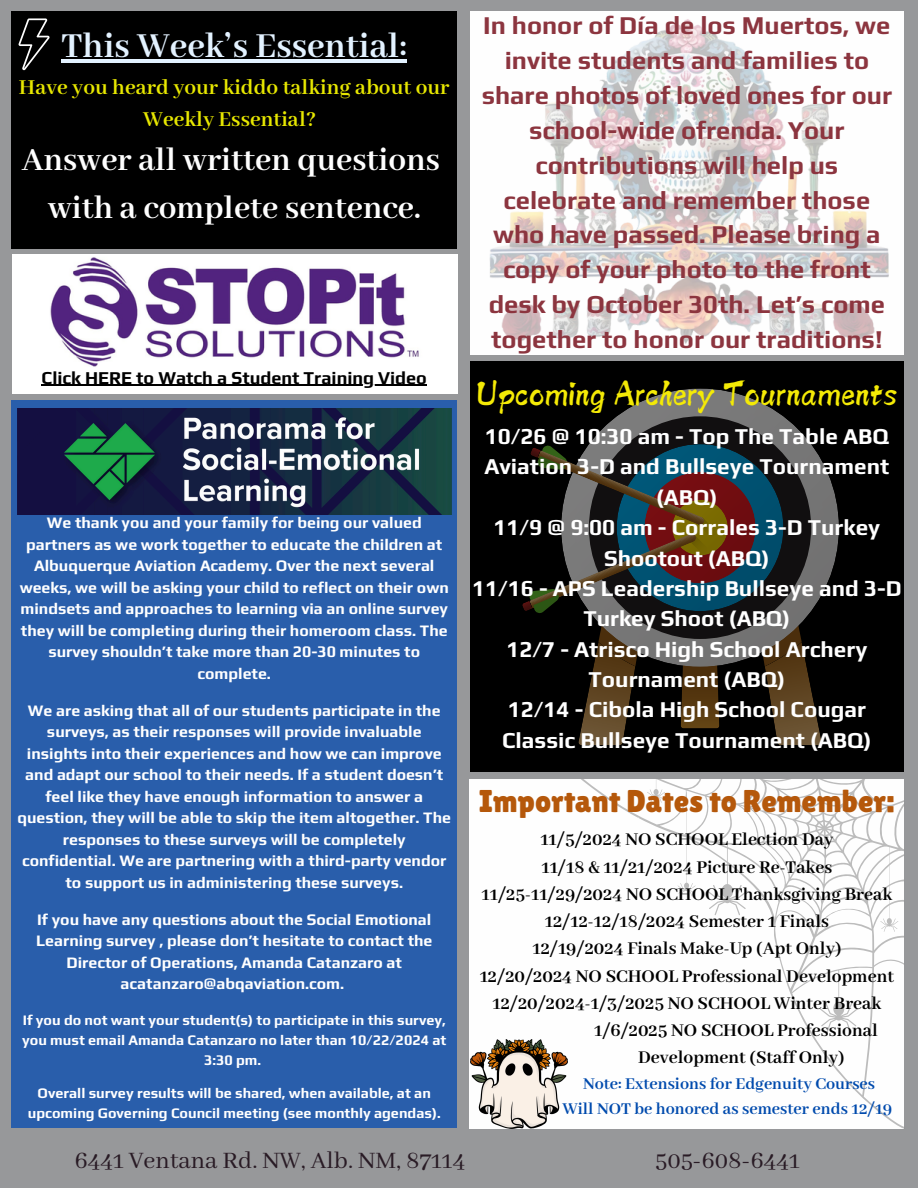
<style>
.page{position:relative;width:918px;height:1188px;background:#97989a}
.page>*{position:absolute;margin:0;border:0;box-sizing:border-box;transform-origin:0 0}
.t1{font:39px "Canva Shadow Stream Latin";color:#f4ea06}
.t2{font:700 38.25px "Abhaya Libre";color:#e3f2ff}
.t3{font:700 35.25px/48.3px "Abhaya Libre";color:#fefefe;text-align:center}
.t4{font:31.5px "Lilita One";color:#b5580b}
.t5{font:26.25px "Abhaya Libre";color:#291b25}
.t6{font:700 25.5px/34.8px "Play";color:#8c353f;text-align:center}
.t7{font:700 23.25px/31.5px "Abhaya Libre";color:#e7e701;text-align:center}
.t8{font:700 22.5px/30.3px "Play";color:#fff;text-align:center}
.t9{font:700 19.5px "Abhaya Libre";color:#000}
.t10{font:700 18px/25px "Abhaya Libre";color:#004aad;text-align:center}
.t11{font:700 18px "Play";color:#000}
.t12{font:700 15.9px/21.5px "Play";color:#fff;text-align:center}
.t13{font:700 14.4px/19.8px "Play";color:#fff;text-align:center}
</style>
<div class="page">
<div style="left:12px;top:11px;width:445px;height:237px;background:#000"></div>
<svg style="left:18px;top:18px;width:32px;height:52px"></svg>
<div style="left:12px;top:401px;width:445px;height:727px;background:#295eab"></div>
<div style="left:470px;top:11px;width:434px;height:344px;background:#fefefe"></div>
<div style="left:470px;top:779px;width:434px;height:349px;background:#fefefe"></div>
<img style="left:12px;top:254px;width:446px;height:140px">
<div style="left:470px;top:361px;width:433px;height:411px;background:#000"></div>
<img style="left:489px;top:19px;width:400px;height:325px">
<svg style="left:641px;top:388px;width:198px;height:200px"></svg>
<svg style="left:589px;top:402px;width:236px;height:191px;fill:#787878"></svg>
<div style="left:589px;top:416px;width:222px;height:223px;background:#110f10;border-radius:50%"></div>
<svg style="left:522px;top:444px;width:300px;height:301px"></svg>
<img style="left:17px;top:408px;width:435px;height:106px">
<svg style="left:580px;top:779px;width:324px;height:350px"></svg>
<img style="left:470px;top:1039px;width:98px;height:89px">
<hr style="left:62px;top:59px;width:345px;height:4px;background:#e3f2ff">
<hr style="left:42px;top:385px;width:385px;height:1px;background:#000">
<h5 class="t2" style="left:62px;top:25px;width:347px">This Week’s Essential:</h5>
<h5 class="t7" style="left:19px;top:73px;width:432px">Have you heard your kiddo talking about our<br>Weekly Essential?</h5>
<h5 class="t3" style="left:22px;top:137px;width:420px">Answer all written questions with a complete sentence.</h5>
<h6 class="t11" style="left:42px;top:367px;width:387px">Click HERE to Watch a Student Training Video</h6>
<p class="t12" style="left:20px;top:512px;width:431px">We thank you and your family for being our valued partners as we work together to educate the children at Albuquerque Aviation Academy. Over the next several weeks, we will be asking your child to reflect on their own mindsets and approaches to learning via an online survey they will be completing during their homeroom class. The survey shouldn’t take more than 20-30 minutes to complete.</p>
<p class="t12" style="left:17px;top:699px;width:435px">We are asking that all of our students participate in the surveys, as their responses will provide invaluable insights into their experiences and how we can improve and adapt our school to their needs. If a student doesn’t feel like they have enough information to answer a question, they will be able to skip the item altogether. The responses to these surveys will be completely confidential. We are partnering with a third-party vendor to support us in administering these surveys.</p>
<p class="t12" style="left:36px;top:908px;width:398px">If you have any questions about the Social Emotional Learning survey , please don’t hesitate to contact the Director of Operations, Amanda Catanzaro at acatanzaro@abqaviation.com.</p>
<p class="t13" style="left:22px;top:1010px;width:426px">If you do not want your student(s) to participate in this survey, you must email Amanda Catanzaro no later than 10/22/2024 at<br>3:30 pm.</p>
<p class="t13" style="left:28px;top:1083px;width:414px">Overall survey results will be shared, when available, at an upcoming Governing Council meeting (see monthly agendas).</p>
<h1 class="t6" style="left:482px;top:8px;width:412px">In honor of Día de los Muertos, we invite students and families to share photos of loved ones for our school-wide ofrenda. Your contributions will help us celebrate and remember those who have passed. Please bring a copy of your photo to the front desk by October 30th. Let’s come together to honor our traditions!</h1>
<p class="t1" style="left:477px;top:374px;width:422px">Upcoming Archery Tournaments</p>
<p class="t8" style="left:472px;top:421px;width:431px">10/26 @ 10:30 am - Top The Table ABQ<br>Aviation 3-D and Bullseye Tournament (ABQ)<br>11/9 @ 9:00 am - Corrales 3-D Turkey<br>Shootout (ABQ)<br>11/16 - APS Leadership Bullseye and 3-D<br>Turkey Shoot (ABQ)<br>12/7 - Atrisco High School Archery<br>Tournament (ABQ)<br>12/14 - Cibola High School Cougar<br>Classic Bullseye Tournament (ABQ)</p>
<h5 class="t4" style="left:479px;top:783px;width:417px">Important Dates to Remember:</h5>
<p class="t9" style="left:540px;top:829px;width:295px">11/5/2024 NO SCHOOL Election Day</p>
<p class="t9" style="left:541px;top:856px;width:292px">11/18 &amp; 11/21/2024 Picture Re-Takes</p>
<p class="t9" style="left:482px;top:884px;width:412px">11/25-11/29/2024 NO SCHOOL Thanksgiving Break</p>
<p class="t9" style="left:545px;top:911px;width:286px">12/12-12/18/2024 Semester 1 Finals</p>
<p class="t9" style="left:532px;top:938px;width:311px">12/19/2024 Finals Make-Up (Apt Only)</p>
<p class="t9" style="left:480px;top:965px;width:416px">12/20/2024 NO SCHOOL Professional Development</p>
<p class="t9" style="left:492px;top:993px;width:390px">12/20/2024-1/3/2025 NO SCHOOL Winter Break</p>
<p class="t9" style="left:594px;top:1020px;width:285px">1/6/2025 NO SCHOOL Professional</p>
<p class="t9" style="left:638px;top:1047px;width:208px">Development (Staff Only)</p>
<p class="t10" style="left:562px;top:1072px;width:331px">Note: Extensions for Edgenuity Courses<br>Will NOT be honored as semester ends 12/19</p>
<p class="t5" style="left:75px;top:1146px;width:392px">6441 Ventana Rd. NW, Alb. NM, 87114</p>
<p class="t5" style="left:655px;top:1146px;width:146px">505-608-6441</p>
</div>
